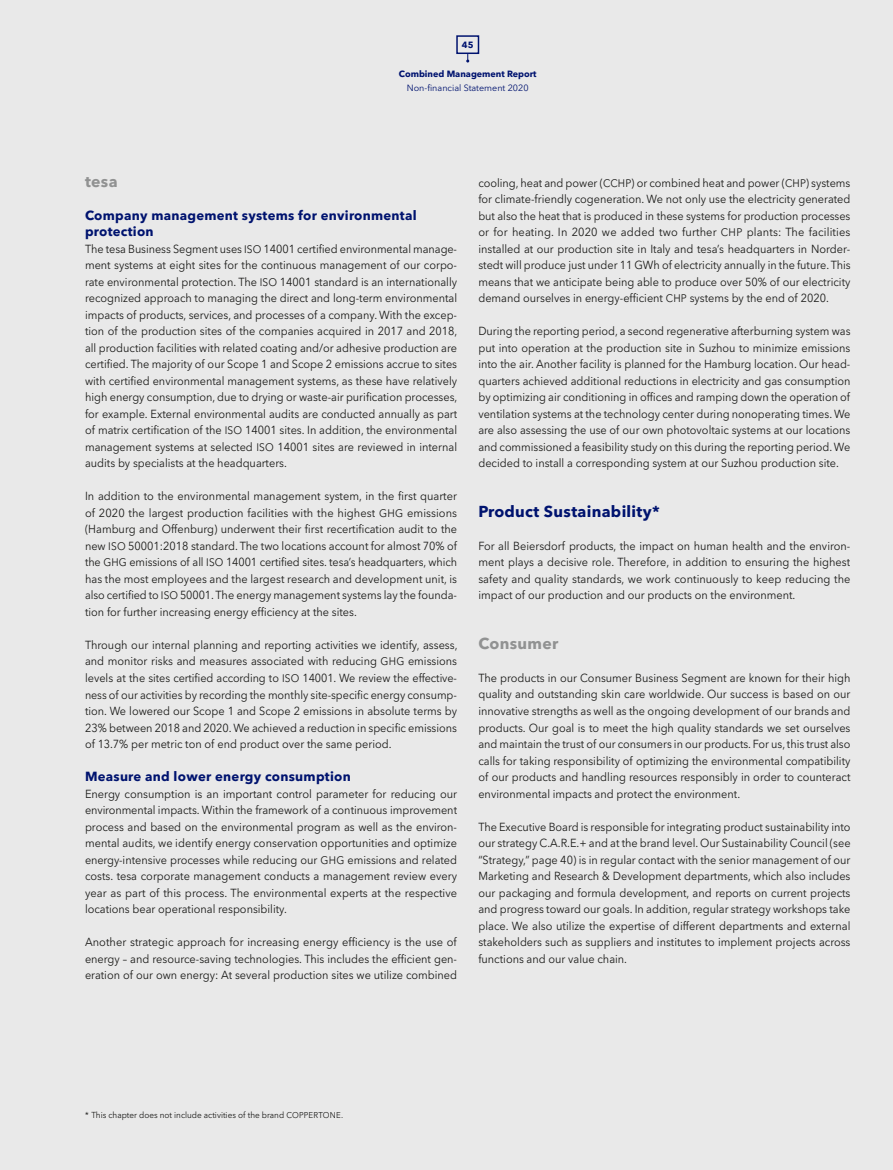
<style>
.page{position:relative;width:893px;height:1170px;background:#fff}
.page>*{position:absolute;margin:0;border:0;box-sizing:border-box;transform-origin:0 0}
.t1{font:700 15.75px "Avenir Next LT Pro";letter-spacing:.02em;color:#00136f}
.t2{font:700 15.75px "Avenir Next LT Pro";letter-spacing:.02em;color:#919292}
.t3{font:700 13.2px/16.5px "Avenir Next LT Pro";letter-spacing:.02em;color:#00136f}
.t4{font:11.7px/16.5px "Avenir Next LT Pro";color:#1a1a18;text-align:justify;scale:.94 1}
.t5{font:11.7px/16.5px "Avenir Next LT Pro";color:#1a1a18;text-align:justify;scale:.95 1}
.t6{font:700 9px "Avenir Next LT Pro";color:#00136f}
.t7{font:9px "Avenir Next LT Pro";color:#00136f}
.t8{font:8.7px "Avenir Next LT Pro";color:#1a1a18;scale:.95 1}
.s1{font-size:10.8px}
.s2{font-size:8.4px}
</style>
<div class="page">
<div style="left:0;top:0;width:893px;height:1169px;background:#e9e9e9"></div>
<svg style="left:456px;top:35px;width:24px;height:28px"></svg>
<p class="t6" style="left:462px;top:39px;width:13px">45</p>
<p class="t7" style="left:407px;top:82px;width:123px">Non-financial Statement 2020</p>
<p class="t6" style="left:399px;top:69px;width:139px">Combined Management Report</p>
<h1 class="t2" style="left:85px;top:171px;width:34px">tesa</h1>
<p class="t3" style="left:85px;top:207px;width:333px">Company management systems for environmental protection</p>
<p class="t4" style="left:85px;top:240px;width:398px">The tesa Business Segment uses <span class="s1">ISO</span> 14001 certified environmental manage&shy;ment systems at eight sites for the continuous management of our corpo&shy;rate environmental protection. The <span class="s1">ISO</span> 14001 standard is an internationally recognized approach to managing the direct and long-term environmental impacts of products, services, and processes of a company. With the excep&shy;tion of the production sites of the companies acquired in 2017 and 2018, all production facilities with related coating and/or adhesive production are certified. The majority of our Scope 1 and Scope 2 emissions accrue to sites with certified environmental management systems, as these have relatively high energy consumption, due to drying or waste-air purification processes, for example. External environmental audits are conducted annually as part of matrix certification of the <span class="s1">ISO</span> 14001 sites. In addition, the environmental management systems at selected <span class="s1">ISO</span> 14001 sites are reviewed in internal audits by specialists at the headquarters.</p>
<p class="t4" style="left:85px;top:488px;width:397px">In addition to the environmental management system, in the first quarter of 2020 the largest production facilities with the highest <span class="s1">GHG</span> emissions (Hamburg and Offenburg) underwent their first recertification audit to the new <span class="s1">ISO</span> 50001:2018 standard. The two locations account for almost 70% of the <span class="s1">GHG</span> emissions of all <span class="s1">ISO</span> 14001 certified sites. tesa’s headquarters, which has the most employees and the largest research and development unit, is also certified to <span class="s1">ISO</span> 50001. The energy management systems lay the founda&shy;tion for further increasing energy efficiency at the sites.</p>
<p class="t4" style="left:85px;top:636px;width:398px">Through our internal planning and reporting activities we identify, assess, and monitor risks and measures associated with reducing <span class="s1">GHG</span> emissions levels at the sites certified according to <span class="s1">ISO</span> 14001. We review the effective&shy;ness of our activities by recording the monthly site-specific energy consump&shy;tion. We lowered our Scope 1 and Scope 2 emissions in absolute terms by 23% between 2018 and 2020. We achieved a reduction in specific emissions of 13.7% per metric ton of end product over the same period.</p>
<p class="t3" style="left:85px;top:768px;width:267px">Measure and lower energy consumption</p>
<p class="t5" style="left:85px;top:785px;width:393px">Energy consumption is an important control parameter for reducing our environmental impacts. Within the framework of a continuous improvement process and based on the environmental program as well as the environ&shy;mental audits, we identify energy conservation opportunities and optimize energy-intensive processes while reducing our <span class="s1">GHG</span> emissions and related costs. tesa corporate management conducts a management review every year as part of this process. The environmental experts at the respective locations bear operational responsibility.</p>
<p class="t5" style="left:85px;top:933px;width:393px">Another strategic approach for increasing energy efficiency is the use of energy – and resource-saving technologies. This includes the efficient gen&shy;eration of our own energy: At several production sites we utilize combined</p>
<p class="t4" style="left:478px;top:174px;width:398px">cooling, heat and power (<span class="s1">CCHP</span>) or combined heat and power (<span class="s1">CHP</span>) systems for climate-friendly cogeneration. We not only use the electricity generated but also the heat that is produced in these systems for production processes or for heating. In 2020 we added two further <span class="s1">CHP</span> plants: The facilities installed at our production site in Italy and tesa’s headquarters in Norder&shy;stedt will produce just under 11 GWh of electricity annually in the future. This means that we anticipate being able to produce over 50% of our electricity demand ourselves in energy-efficient <span class="s1">CHP</span> systems by the end of 2020.</p>
<p class="t4" style="left:478px;top:323px;width:397px">During the reporting period, a second regenerative afterburning system was put into operation at the production site in Suzhou to minimize emissions into the air. Another facility is planned for the Hamburg location. Our head&shy;quarters achieved additional reductions in electricity and gas consumption by optimizing air conditioning in offices and ramping down the operation of ventilation systems at the technology center during nonoperating times. We are also assessing the use of our own photovoltaic systems at our locations and commissioned a feasibility study on this during the reporting period. We decided to install a corresponding system at our Suzhou production site.</p>
<h1 class="t1" style="left:478px;top:501px;width:183px">Product Sustainability*</h1>
<p class="t4" style="left:478px;top:537px;width:397px">For all Beiersdorf products, the impact on human health and the environ&shy;ment plays a decisive role. Therefore, in addition to ensuring the highest safety and quality standards, we work continuously to keep reducing the impact of our production and our products on the environment.</p>
<h1 class="t2" style="left:478px;top:633px;width:81px">Consumer</h1>
<p class="t4" style="left:478px;top:669px;width:397px">The products in our Consumer Business Segment are known for their high quality and outstanding skin care worldwide. Our success is based on our innovative strengths as well as the ongoing development of our brands and products. Our goal is to meet the high quality standards we set ourselves and maintain the trust of our consumers in our products. For us, this trust also calls for taking responsibility of optimizing the environmental compatibility of our products and handling resources responsibly in order to counteract environmental impacts and protect the environment.</p>
<p class="t4" style="left:478px;top:818px;width:397px">The Executive Board is responsible for integrating product sustainability into our strategy C.A.R.E.+ and at the brand level. Our Sustainability Council (see “Strategy,” page 40) is in regular contact with the senior management of our Marketing and Research &amp; Development departments, which also includes our packaging and formula development, and reports on current projects and progress toward our goals. In addition, regular strategy workshops take place. We also utilize the expertise of different departments and external stakeholders such as suppliers and institutes to implement projects across functions and our value chain.</p>
<p class="t8" style="left:85px;top:1109px;width:273px">* This chapter does not include activities of the brand <span class="s2">COPPERTONE</span>.</p>
</div>
